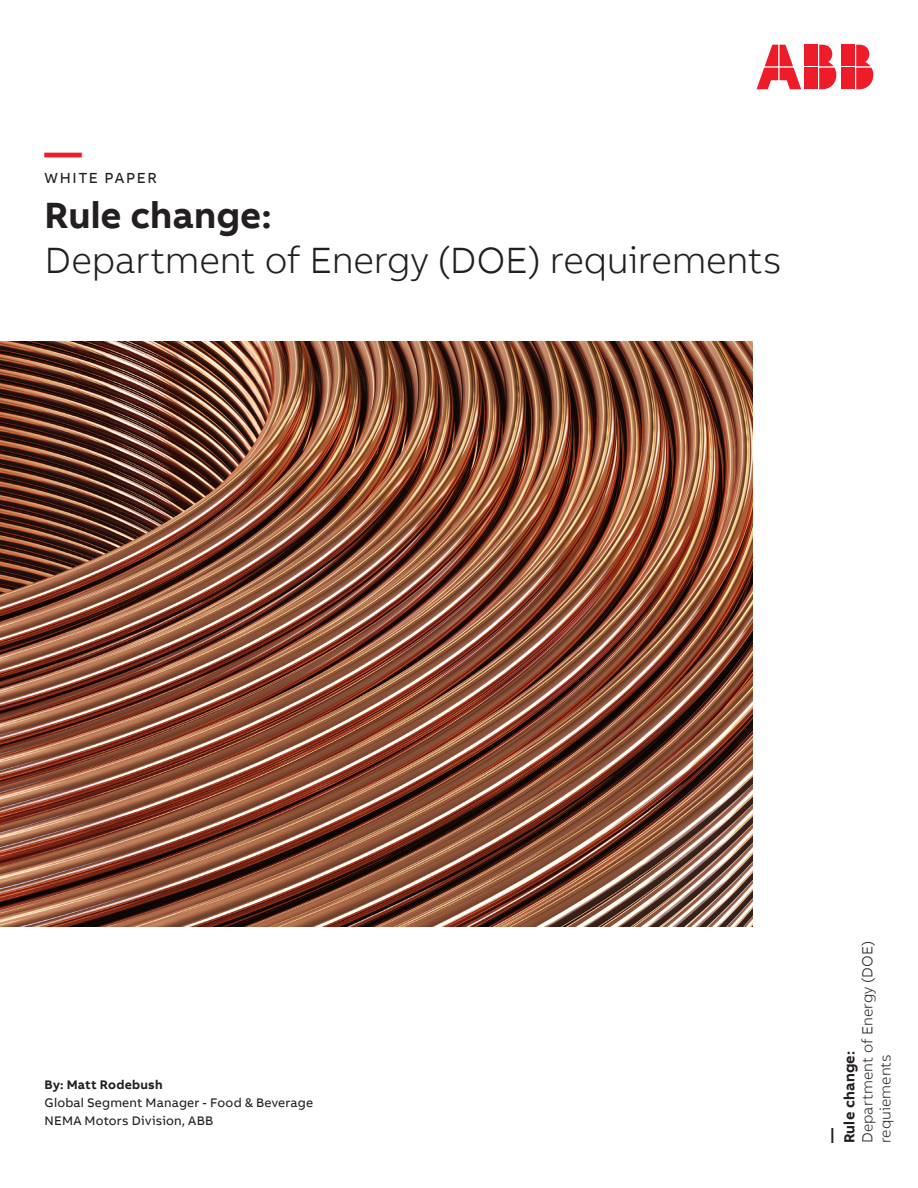
<style>
.page{position:relative;width:918px;height:1188px;background:#fff}
.page>*{position:absolute;margin:0;border:0;box-sizing:border-box;transform-origin:0 0}
.Information_Level_He{font:300 37.5px "AB Bvoice";letter-spacing:-.005em;color:#231f20}
.Information_Level_He-2{font:700 37.5px "AB Bvoice";color:#231f20}
.Information_Level_He-3{font:700 37.5px "AB Bvoice";color:#ee1c28}
.Information_Level_Su{font:300 15px/18px "AB Bvoice";letter-spacing:.005em;color:#231f20}
.Information_Level_He-4{font:700 15px/18px "AB Bvoice";letter-spacing:.015em;color:#231f20}
.Information_Level_Ca{font:15px "AB Bvoice";letter-spacing:.105em;color:#231f20}
.Paragraph_Title_8_5p{font:12.75px "AB Bvoice";letter-spacing:.015em;color:#231f20}
.Paragraph_Title_8_5p-2{font:700 12.75px "AB Bvoice";letter-spacing:.015em;color:#231f20}
</style>
<div class="page">
<img style="left:0;top:342px;width:753px;height:585px">
<div style="left:842px;top:45px;width:13px;height:21px;background:#ee1c28"></div>
<div style="left:842px;top:68px;width:13px;height:21px;background:#ee1c28"></div>
<svg style="left:856px;top:45px;width:17px;height:44px"></svg>
<svg style="left:757px;top:45px;width:44px;height:44px"></svg>
<div style="left:805px;top:45px;width:13px;height:21px;background:#ee1c28"></div>
<div style="left:805px;top:68px;width:13px;height:21px;background:#ee1c28"></div>
<svg style="left:819px;top:45px;width:17px;height:44px"></svg>
<p class="Information_Level_He-3" style="left:45px;top:128px;width:39px">—</p>
<p class="Information_Level_Ca" style="left:45px;top:169px;width:114px">WHITE PAPER</p>
<p class="Information_Level_He-2" style="left:45px;top:191px;width:229px">Rule change:</p>
<p class="Information_Level_He" style="left:45px;top:238px;width:739px">Department of Energy (DOE) requirements</p>
<p class="Paragraph_Title_8_5p-2" style="left:45px;top:1076px;width:120px">By: Matt Rodebush</p>
<p class="Paragraph_Title_8_5p" style="left:45px;top:1095px;width:270px">Global Segment Manager - Food &amp; Beverage</p>
<p class="Paragraph_Title_8_5p" style="left:45px;top:1113px;width:170px">NEMA Motors Division, ABB</p>
<p class="Information_Level_Su" style="left:858px;top:1143px;width:204px;rotate:-90deg">Department of Energy (DOE) requiements</p>
<p class="Information_Level_He-4" style="left:822px;top:1143px;width:94px;rotate:-90deg">—<br>Rule change:</p>
</div>
